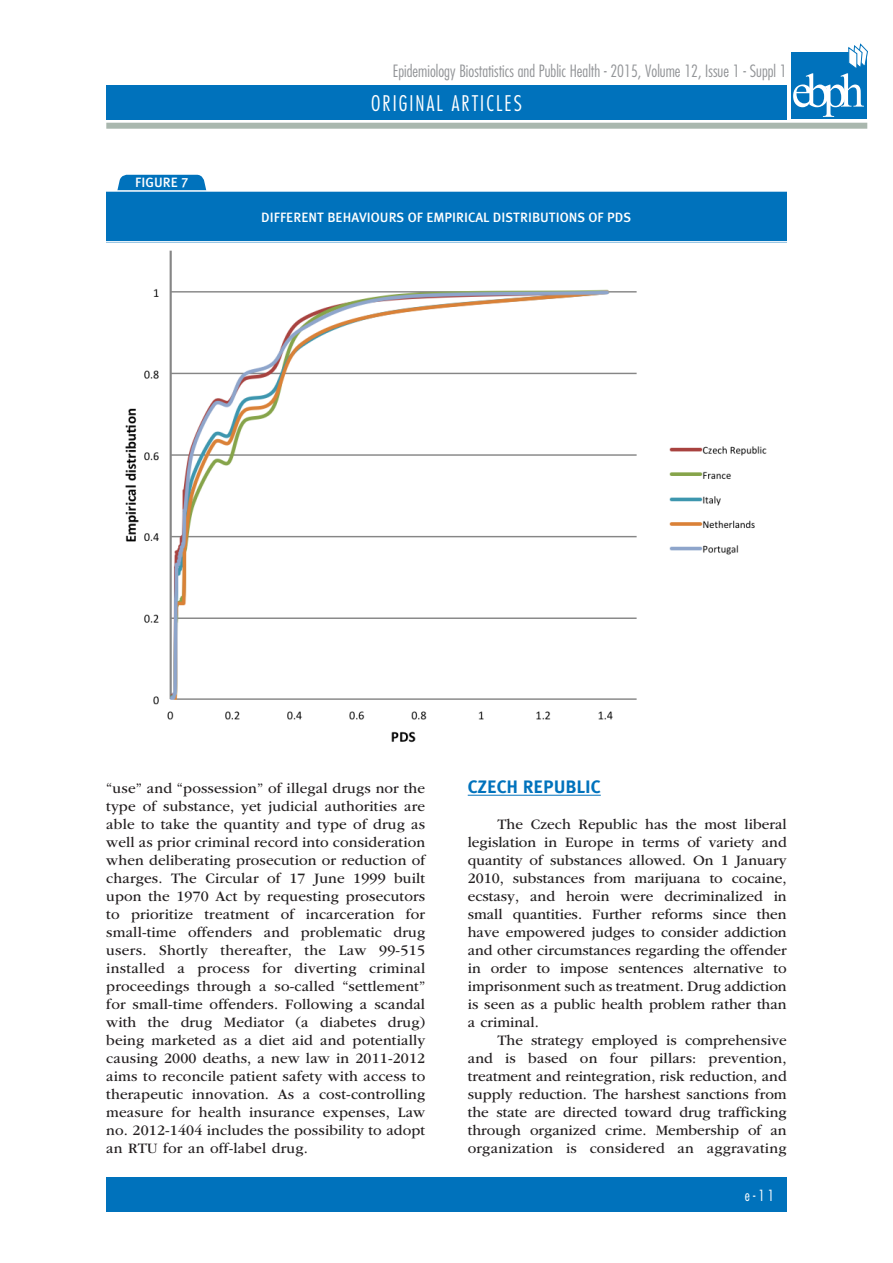
<style>
.page{position:relative;width:893px;height:1263px;background:#fff}
.page>*{position:absolute;margin:0;border:0;box-sizing:border-box;transform-origin:0 0}
.t1{font:300 condensed 21px "Futura Std";letter-spacing:.1em;color:#fff}
.Titoli_Sezioni{font:700 18px "Meta Plus";color:#0072bc}
.t2{font:300 condensed 16.5px "Futura Std";color:#939598}
.Testo_Articolo_Garam{font:15px/18px "ITC Garamond Std";letter-spacing:.01em;color:#231f20;text-align:justify}
.t3{font:300 condensed 15px "Futura Std";color:#fff}
.Titoli_tabelle_grafi{font:13.5px "Meta Plus Medium Caps";color:#fff}
</style>
<div class="page">
<div style="left:106px;top:85px;width:681px;height:34px;background:#0072bc"></div>
<div style="left:106px;top:1178px;width:681px;height:34px;background:#0072bc"></div>
<div style="left:106px;top:123px;width:761px;height:6px;background:#a9b7ae"></div>
<div style="left:791px;top:52px;width:76px;height:67px;background:#0072bc"></div>
<svg style="left:793px;top:43px;width:75px;height:74px"></svg>
<hr style="left:468px;top:795px;width:133px;height:1px;background:#0072bc">
<svg style="left:117px;top:175px;width:90px;height:15px"></svg>
<div style="left:106px;top:191px;width:680px;height:51px;background:#0072bc"></div>
<hr style="left:105px;top:190px;width:688px;height:2px;background:#fff">
<hr style="left:105px;top:241px;width:688px;height:2px;background:#fff">
<img style="left:125px;top:250px;width:642px;height:493px">
<p class="t2" style="left:393px;top:62px;width:395px">Epidemiology Biostatistics and Public Health - 2015, Volume 12, Issue 1 - Suppl 1</p>
<p class="Titoli_tabelle_grafi" style="left:135px;top:175px;width:55px">FIGURE 7</p>
<h1 class="t1" style="left:371px;top:91px;width:152px">ORIGINAL ARTICLES</h1>
<p class="Titoli_tabelle_grafi" style="left:261px;top:209px;width:371px">DIFFERENT BEHAVIOURS OF EMPIRICAL DISTRIBUTIONS OF PDS</p>
<p class="Testo_Articolo_Garam" style="left:106px;top:779px;width:321px">“use” and “possession” of illegal drugs nor the type of substance, yet judicial authorities are able to take the quantity and type of drug as well as prior criminal record into consideration when deliberating prosecution or reduction of charges. The Circular of 17 June 1999 built upon the 1970 Act by requesting prosecutors to prioritize treatment of incarceration for small-time offenders and problematic drug users. Shortly thereafter, the Law 99-515 installed a process for diverting criminal proceedings through a so-called “settlement” for small-time offenders. Following a scandal with the drug Mediator (a diabetes drug) being marketed as a diet aid and potentially causing 2000 deaths, a new law in 2011-2012 aims to reconcile patient safety with access to therapeutic innovation. As a cost-controlling measure for health insurance expenses, Law no. 2012-1404 includes the possibility to adopt an RTU for an off-label drug.</p>
<p class="Titoli_Sezioni" style="left:468px;top:776px;width:135px">CZECH REPUBLIC</p>
<p class="Testo_Articolo_Garam" style="left:468px;top:815px;width:320px;text-indent:30px">The Czech Republic has the most liberal legislation in Europe in terms of variety and quantity of substances allowed. On 1 January 2010, substances from marijuana to cocaine, ecstasy, and heroin were decriminalized in small quantities. Further reforms since then have empowered judges to consider addiction and other circumstances regarding the offender in order to impose sentences alternative to imprisonment such as treatment. Drug addiction is seen as a public health problem rather than a criminal.</p>
<p class="Testo_Articolo_Garam" style="left:468px;top:1031px;width:320px;text-indent:30px">The strategy employed is comprehensive and is based on four pillars: prevention, treatment and reintegration, risk reduction, and supply reduction. The harshest sanctions from the state are directed toward drug trafficking through organized crime. Membership of an organization is considered an aggravating</p>
<p class="t3" style="left:745px;top:1187px;width:30px">e-11</p>
</div>
